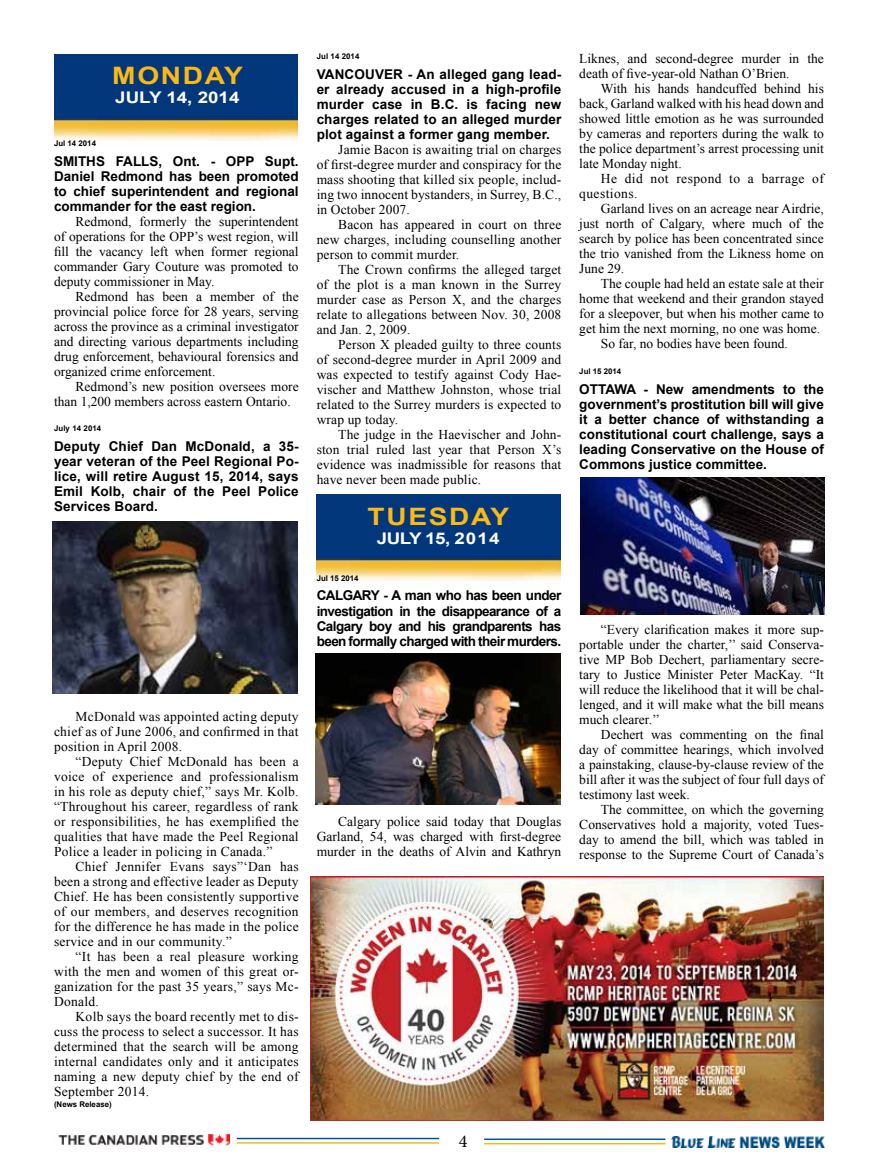
<style>
.page{position:relative;width:878px;height:1175px;background:#fff}
.page>*{position:absolute;margin:0;border:0;box-sizing:border-box;transform-origin:0 0}
.t1{font:700 24px "Arial";letter-spacing:.06em;color:#fdb913;scale:1.17 1}
.t2{font:18px "Minion Pro";color:#000}
.t3{font:700 16.05px "Arial";letter-spacing:-.03em;color:#fff;scale:1.17 1}
.t4{font:700 16.05px "Arial";color:#fff;scale:1.17 1}
.t5{font:13.5px/15px "Times New Roman";color:#000;text-align:justify}
.t6{font:700 13.5px/15px "Arial";color:#000;text-align:justify}
.t7{font:13.5px/15px "Times New Roman";letter-spacing:.03em;color:#000}
.t8{font:700 7.8px "Arial";color:#000}
</style>
<div class="page">
<img style="left:58px;top:1134px;width:172px;height:12px">
<hr style="left:237px;top:1137px;width:202px;height:2px;background:#00529c">
<hr style="left:237px;top:1142px;width:202px;height:1px;background:#fdb913">
<hr style="left:484px;top:1138px;width:181px;height:2px;background:#00529c">
<hr style="left:484px;top:1142px;width:181px;height:2px;background:#fdb913">
<img style="left:671px;top:1136px;width:153px;height:11px">
<img style="left:310px;top:876px;width:514px;height:244px">
<img style="left:316px;top:494px;width:244px;height:87px">
<img style="left:580px;top:477px;width:244px;height:138px">
<img style="left:54px;top:54px;width:243px;height:87px">
<img style="left:315px;top:653px;width:245px;height:151px">
<img style="left:53px;top:521px;width:244px;height:172px">
<h1 class="t1" style="left:112px;top:60px;width:113px">MONDAY</h1>
<p class="t4" style="left:115px;top:87px;width:108px">JULY 14, 2014</p>
<p class="t8" style="left:54px;top:138px;width:44px">Jul 14 2014</p>
<p class="t6" style="left:54px;top:154px;width:246px">SMITHS FALLS, Ont. - OPP Supt.<br>Daniel Redmond has been promoted to chief superintendent and regional commander for the east region.</p>
<p class="t5" style="left:54px;top:214px;width:246px;text-indent:22px">Redmond, formerly the superintendent of operations for the OPP’s west region, will fill the vacancy left when former regional commander Gary Couture was promoted to deputy commissioner in May.</p>
<p class="t5" style="left:54px;top:289px;width:246px;text-indent:22px">Redmond has been a member of the provincial police force for 28 years, serving across the province as a criminal investigator and directing various departments including drug enforcement, behavioural forensics and organized crime enforcement.</p>
<p class="t5" style="left:54px;top:379px;width:246px;text-indent:22px">Redmond’s new position oversees more than 1,200 members across eastern Ontario.</p>
<p class="t8" style="left:54px;top:423px;width:49px">July 14 2014</p>
<p class="t6" style="left:54px;top:439px;width:246px">Deputy Chief Dan McDonald, a 35- year veteran of the Peel Regional Po&shy;lice, will retire August 15, 2014, says Emil Kolb, chair of the Peel Police Services Board.</p>
<p class="t8" style="left:316px;top:51px;width:44px">Jul 14 2014</p>
<p class="t6" style="left:316px;top:67px;width:246px">VANCOUVER - An alleged gang lead&shy;er already accused in a high-profile murder case in B.C. is facing new charges related to an alleged murder plot against a former gang member.</p>
<p class="t5" style="left:316px;top:142px;width:246px;text-indent:22px">Jamie Bacon is awaiting trial on charges of first-degree murder and conspiracy for the mass shooting that killed six people, includ&shy;ing two innocent bystanders, in Surrey, B.C., in October 2007.</p>
<p class="t5" style="left:316px;top:217px;width:246px;text-indent:22px">Bacon has appeared in court on three new charges, including counselling another person to commit murder.</p>
<p class="t5" style="left:316px;top:262px;width:246px;text-indent:22px">The Crown confirms the alleged target of the plot is a man known in the Surrey murder case as Person X, and the charges relate to allegations between Nov. 30, 2008 and Jan. 2, 2009.</p>
<p class="t5" style="left:316px;top:337px;width:246px;text-indent:22px">Person X pleaded guilty to three counts of second-degree murder in April 2009 and was expected to testify against Cody Hae&shy;vischer and Matthew Johnston, whose trial related to the Surrey murders is expected to wrap up today.</p>
<p class="t5" style="left:316px;top:427px;width:246px;text-indent:22px">The judge in the Haevischer and John&shy;ston trial ruled last year that Person X’s evidence was inadmissible for reasons that have never been made public.</p>
<h1 class="t1" style="left:367px;top:500px;width:123px">TUESDAY</h1>
<p class="t3" style="left:377px;top:527px;width:106px">JULY 15, 2014</p>
<p class="t8" style="left:316px;top:573px;width:44px">Jul 15 2014</p>
<p class="t6" style="left:316px;top:588px;width:246px">CALGARY - A man who has been under investigation in the disappearance of a Calgary boy and his grandparents has been formally charged with their murders.</p>
<p class="t5" style="left:54px;top:709px;width:246px;text-indent:22px">McDonald was appointed acting deputy chief as of June 2006, and confirmed in that position in April 2008.</p>
<p class="t5" style="left:54px;top:754px;width:246px;text-indent:22px">“Deputy Chief McDonald has been a voice of experience and professionalism in his role as deputy chief,” says Mr. Kolb. “Throughout his career, regardless of rank or responsibilities, he has exemplified the qualities that have made the Peel Regional Police a leader in policing in Canada.”</p>
<p class="t5" style="left:54px;top:859px;width:246px;text-indent:22px">Chief Jennifer Evans says”‘Dan has been a strong and effective leader as Deputy Chief. He has been consistently supportive of our members, and deserves recognition for the difference he has made in the police service and in our community.”</p>
<p class="t5" style="left:54px;top:949px;width:246px;text-indent:22px">“It has been a real pleasure working with the men and women of this great or&shy;ganization for the past 35 years,” says Mc-Donald.</p>
<p class="t5" style="left:54px;top:1009px;width:246px;text-indent:22px">Kolb says the board recently met to dis&shy;cuss the process to select a successor. It has determined that the search will be among internal candidates only and it anticipates naming a new deputy chief by the end of September 2014.</p>
<p class="t8" style="left:54px;top:1098px;width:59px">(News Release)</p>
<p class="t5" style="left:316px;top:813px;width:246px;text-indent:22px">Calgary police said today that Douglas Garland, 54, was charged with first-degree murder in the deaths of Alvin and Kathryn</p>
<h2 class="t2" style="left:459px;top:1129px;width:10px">4</h2>
<p class="t5" style="left:579px;top:51px;width:246px">Liknes, and second-degree murder in the death of five-year-old Nathan O’Brien.</p>
<p class="t5" style="left:579px;top:81px;width:246px;text-indent:22px">With his hands handcuffed behind his back, Garland walked with his head down and showed little emotion as he was surrounded by cameras and reporters during the walk to the police department’s arrest processing unit late Monday night.</p>
<p class="t7" style="left:579px;top:171px;width:246px;text-indent:22px">He did not respond to a barrage of questions.</p>
<p class="t5" style="left:579px;top:201px;width:246px;text-indent:22px">Garland lives on an acreage near Airdrie, just north of Calgary, where much of the search by police has been concentrated since the trio vanished from the Likness home on June 29.</p>
<p class="t5" style="left:601px;top:276px;width:224px">The couple had held an estate sale at their</p>
<p class="t5" style="left:579px;top:291px;width:246px">home that weekend and their grandon stayed</p>
<p class="t5" style="left:579px;top:306px;width:246px">for a sleepover, but when his mother came to</p>
<p class="t5" style="left:579px;top:321px;width:242px">get him the next morning, no one was home.</p>
<p class="t5" style="left:601px;top:336px;width:188px">So far, no bodies have been found.</p>
<p class="t8" style="left:579px;top:366px;width:44px">Jul 15 2014</p>
<p class="t6" style="left:579px;top:382px;width:246px">OTTAWA - New amendments to the government’s prostitution bill will give it a better chance of withstanding a constitutional court challenge, says a leading Conservative on the House of Commons justice committee.</p>
<p class="t5" style="left:579px;top:621px;width:246px;text-indent:22px">“Every clarification makes it more sup&shy;portable under the charter,’’ said Conserva&shy;tive MP Bob Dechert, parliamentary secre&shy;tary to Justice Minister Peter MacKay. “It will reduce the likelihood that it will be chal&shy;lenged, and it will make what the bill means much clearer.’’</p>
<p class="t5" style="left:579px;top:726px;width:246px;text-indent:22px">Dechert was commenting on the final day of committee hearings, which involved a painstaking, clause-by-clause review of the bill after it was the subject of four full days of testimony last week.</p>
<p class="t5" style="left:579px;top:801px;width:246px;text-indent:22px">The committee, on which the governing Conservatives hold a majority, voted Tues&shy;day to amend the bill, which was tabled in response to the Supreme Court of Canada’s</p>
</div>
